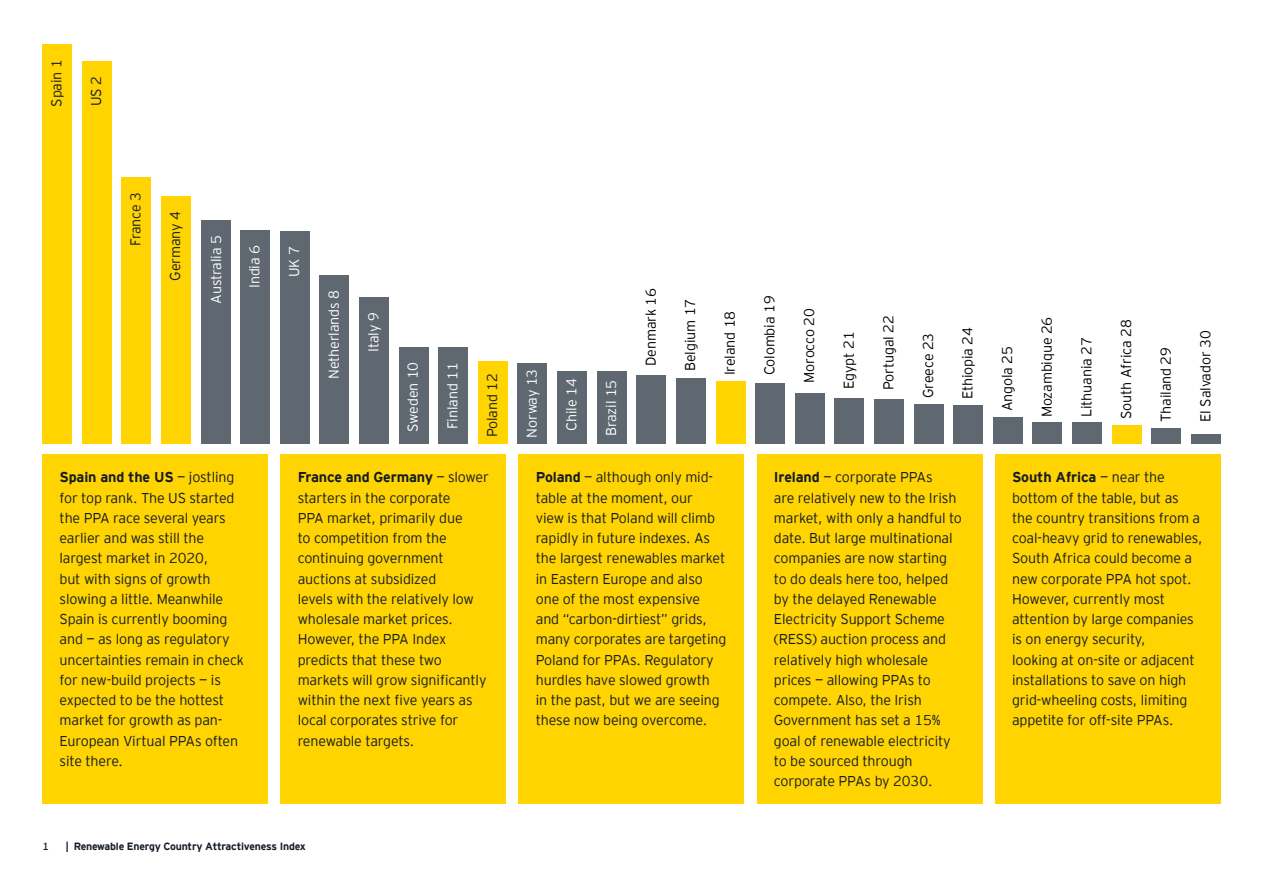
<style>
.page{position:relative;width:1263px;height:893px;background:#fff}
.page>*{position:absolute;margin:0;border:0;box-sizing:border-box;transform-origin:0 0}
.t1{font:300 14.25px/20.2px "EY Interstate";letter-spacing:-.01em;color:#151c29}
.t2{font:300 14.25px "EY Interstate";letter-spacing:-.01em;color:#000}
.t3{font:300 14.25px "EY Interstate";letter-spacing:-.01em;color:#fff}
.t4{font:700 10.5px "EY Interstate";letter-spacing:-.02em;color:#151c29}
.t5{font:10.5px "EY Interstate";color:#151c29}
.s1{font-weight:700}
</style>
<div class="page">
<div style="left:43px;top:454px;width:225px;height:350px;background:#ffd400"></div>
<div style="left:281px;top:454px;width:225px;height:350px;background:#ffd400"></div>
<div style="left:519px;top:454px;width:225px;height:350px;background:#ffd400"></div>
<div style="left:757px;top:454px;width:225px;height:349px;background:#ffd400"></div>
<div style="left:995px;top:454px;width:225px;height:350px;background:#ffd400"></div>
<div style="left:1112px;top:425px;width:29px;height:19px;background:#ffd400"></div>
<div style="left:1152px;top:428px;width:29px;height:16px;background:#5f6771"></div>
<div style="left:1191px;top:434px;width:29px;height:10px;background:#5f6771"></div>
<div style="left:43px;top:44px;width:29px;height:400px;background:#ffd400"></div>
<div style="left:82px;top:61px;width:29px;height:383px;background:#ffd400"></div>
<div style="left:122px;top:177px;width:29px;height:267px;background:#ffd400"></div>
<div style="left:161px;top:196px;width:29px;height:248px;background:#ffd400"></div>
<div style="left:201px;top:220px;width:29px;height:224px;background:#5f6771"></div>
<div style="left:241px;top:230px;width:29px;height:214px;background:#5f6771"></div>
<div style="left:280px;top:231px;width:29px;height:213px;background:#5f6771"></div>
<div style="left:320px;top:275px;width:29px;height:169px;background:#5f6771"></div>
<div style="left:359px;top:297px;width:29px;height:147px;background:#5f6771"></div>
<div style="left:399px;top:347px;width:29px;height:97px;background:#5f6771"></div>
<div style="left:439px;top:348px;width:29px;height:96px;background:#5f6771"></div>
<div style="left:478px;top:361px;width:29px;height:83px;background:#ffd400"></div>
<div style="left:518px;top:363px;width:29px;height:81px;background:#5f6771"></div>
<div style="left:557px;top:371px;width:30px;height:73px;background:#5f6771"></div>
<div style="left:597px;top:371px;width:29px;height:73px;background:#5f6771"></div>
<div style="left:637px;top:375px;width:29px;height:69px;background:#5f6771"></div>
<div style="left:676px;top:379px;width:29px;height:65px;background:#5f6771"></div>
<div style="left:716px;top:381px;width:29px;height:63px;background:#ffd400"></div>
<div style="left:756px;top:383px;width:29px;height:61px;background:#5f6771"></div>
<div style="left:795px;top:393px;width:29px;height:51px;background:#5f6771"></div>
<div style="left:835px;top:398px;width:29px;height:46px;background:#5f6771"></div>
<div style="left:874px;top:399px;width:29px;height:45px;background:#5f6771"></div>
<div style="left:914px;top:404px;width:29px;height:40px;background:#5f6771"></div>
<div style="left:954px;top:405px;width:29px;height:39px;background:#5f6771"></div>
<div style="left:993px;top:417px;width:29px;height:27px;background:#5f6771"></div>
<div style="left:1033px;top:422px;width:29px;height:22px;background:#5f6771"></div>
<div style="left:1072px;top:422px;width:29px;height:22px;background:#5f6771"></div>
<p class="t1" style="left:45px;top:107px;width:49px;rotate:-90deg">Spain 1</p>
<p class="t1" style="left:85px;top:106px;width:32px;rotate:-90deg">US 2</p>
<p class="t1" style="left:125px;top:246px;width:55px;rotate:-90deg">France 3</p>
<p class="t1" style="left:164px;top:281px;width:71px;rotate:-90deg">Germany 4</p>
<p class="t3" style="left:206px;top:304px;width:70px;rotate:-90deg">Australia 5</p>
<p class="t3" style="left:244px;top:288px;width:44px;rotate:-90deg">India 6</p>
<p class="t3" style="left:284px;top:277px;width:32px;rotate:-90deg">UK 7</p>
<p class="t3" style="left:324px;top:379px;width:91px;rotate:-90deg">Netherlands 8</p>
<p class="t3" style="left:363px;top:352px;width:41px;rotate:-90deg">Italy 9</p>
<p class="t3" style="left:403px;top:432px;width:71px;rotate:-90deg">Sweden 10</p>
<p class="t3" style="left:442px;top:429px;width:68px;rotate:-90deg">Finland 11</p>
<p class="t1" style="left:481px;top:437px;width:66px;rotate:-90deg">Poland 12</p>
<p class="t3" style="left:522px;top:438px;width:70px;rotate:-90deg">Norway 13</p>
<p class="t3" style="left:561px;top:431px;width:54px;rotate:-90deg">Chile 14</p>
<p class="t3" style="left:601px;top:436px;width:58px;rotate:-90deg">Brazil 15</p>
<p class="t2" style="left:640px;top:366px;width:80px;rotate:-90deg">Denmark 16</p>
<p class="t2" style="left:680px;top:371px;width:73px;rotate:-90deg">Belgium 17</p>
<p class="t2" style="left:720px;top:375px;width:66px;rotate:-90deg">Ireland 18</p>
<p class="t2" style="left:759px;top:375px;width:81px;rotate:-90deg">Colombia 19</p>
<p class="t2" style="left:799px;top:383px;width:76px;rotate:-90deg">Morocco 20</p>
<p class="t2" style="left:838px;top:389px;width:59px;rotate:-90deg">Egypt 21</p>
<p class="t2" style="left:878px;top:390px;width:77px;rotate:-90deg">Portugal 22</p>
<p class="t2" style="left:918px;top:398px;width:66px;rotate:-90deg">Greece 23</p>
<p class="t2" style="left:957px;top:399px;width:74px;rotate:-90deg">Ethiopia 24</p>
<p class="t2" style="left:997px;top:411px;width:67px;rotate:-90deg">Angola 25</p>
<p class="t2" style="left:1037px;top:417px;width:102px;rotate:-90deg">Mozambique 26</p>
<p class="t2" style="left:1076px;top:417px;width:82px;rotate:-90deg">Lithuania 27</p>
<p class="t2" style="left:1116px;top:419px;width:101px;rotate:-90deg">South Africa 28</p>
<p class="t2" style="left:1155px;top:422px;width:76px;rotate:-90deg">Thailand 29</p>
<p class="t2" style="left:1195px;top:422px;width:93px;rotate:-90deg">El Salvador 30</p>
<p class="t1" style="left:60px;top:466px;width:186px"><span class="s1">Spain and the US</span> — jostling for top rank. The US started the PPA race several years earlier and was still the largest market in 2020,<br>but with signs of growth slowing a little. Meanwhile<br>Spain is currently booming and — as long as regulatory uncertainties remain in check for new-build projects — is expected to be the hottest market for growth as pan-<br>European Virtual PPAs often site there.</p>
<p class="t1" style="left:298px;top:466px;width:193px"><span class="s1">France and Germany</span> — slower starters in the corporate<br>PPA market, primarily due<br>to competition from the continuing government auctions at subsidized<br>levels with the relatively low wholesale market prices.<br>However, the PPA Index predicts that these two markets will grow significantly within the next five years as local corporates strive for renewable targets.</p>
<p class="t1" style="left:536px;top:466px;width:192px"><span class="s1">Poland</span> — although only mid&shy;table at the moment, our<br>view is that Poland will climb rapidly in future indexes. As the largest renewables market in Eastern Europe and also one of the most expensive and “carbon-dirtiest” grids, many corporates are targeting<br>Poland for PPAs. Regulatory hurdles have slowed growth<br>in the past, but we are seeing these now being overcome.</p>
<p class="t1" style="left:774px;top:466px;width:189px"><span class="s1">Ireland</span> — corporate PPAs<br>are relatively new to the Irish market, with only a handful to date. But large multinational companies are now starting to do deals here too, helped by the delayed Renewable<br>Electricity Support Scheme (RESS) auction process and relatively high wholesale prices — allowing PPAs to compete. Also, the Irish<br>Government has set a 15% goal of renewable electricity to be sourced through corporate PPAs by 2030.</p>
<p class="t1" style="left:1012px;top:466px;width:192px"><span class="s1">South Africa</span> — near the bottom of the table, but as the country transitions from a coal-heavy grid to renewables,<br>South Africa could become a new corporate PPA hot spot.<br>However, currently most attention by large companies is on energy security,<br>looking at on-site or adjacent installations to save on high grid-wheeling costs, limiting appetite for off-site PPAs.</p>
<p class="t5" style="left:43px;top:839px;width:8px">1</p>
<p class="t4" style="left:66px;top:839px;width:242px">| Renewable Energy Country Attractiveness Index</p>
</div>
